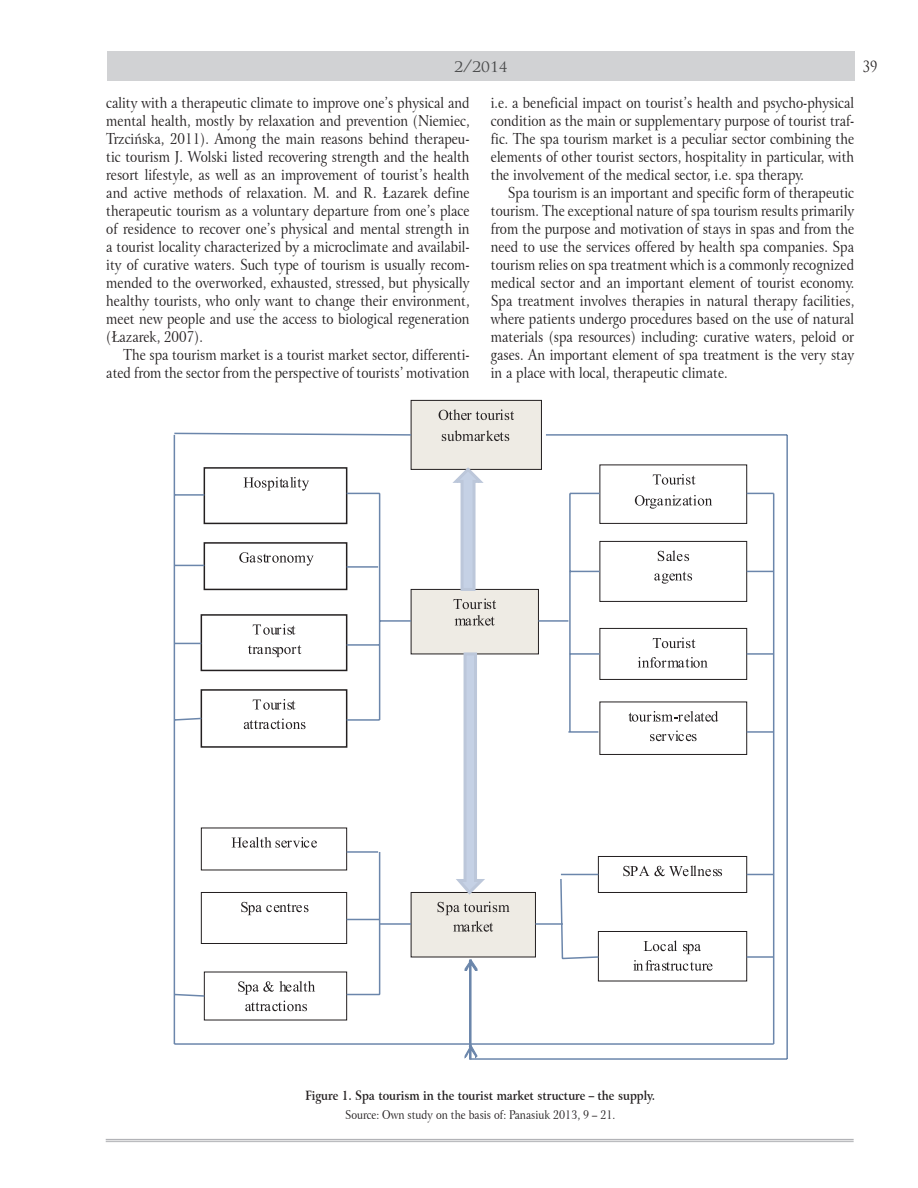
<style>
.page{position:relative;width:918px;height:1188px;background:#fff}
.page>*{position:absolute;margin:0;border:0;box-sizing:border-box;transform-origin:0 0}
.t1{font:16.5px "Trajan Pro";color:#4b4c4d}
.t2{font:15px/18px "Arrus CE";color:#231f20;text-align:justify;scale:.85 1}
.t3{font:15px "Trajan Pro";color:#231f20;scale:.85 1}
.t4{font:700 12.75px "Arrus CE";color:#231f20;scale:.85 1}
.t5{font:12px "Arrus CE";color:#231f20;scale:.85 1}
</style>
<div class="page">
<div style="left:107px;top:51px;width:748px;height:30px;background:#d1d2d4"></div>
<hr style="left:106px;top:1139px;width:748px;height:1px;background:#b2b3b7">
<hr style="left:106px;top:1141px;width:748px;height:1px;background:#b2b3b7">
<div style="left:411px;top:400px;width:130px;height:69px;background:#eeebe4"></div>
<div style="left:411px;top:400px;width:131px;height:70px;border:1px solid #231f20"></div>
<svg style="left:439px;top:409px;width:75px;height:11px"></svg>
<svg style="left:173px;top:432px;width:602px;height:613px"></svg>
<hr style="left:773px;top:493px;width:1px;height:551px;background:#6b86ab">
<svg style="left:465px;top:959px;width:12px;height:100px"></svg>
<hr style="left:470px;top:1058px;width:317px;height:2px;background:#6b86ab">
<hr style="left:546px;top:434px;width:241px;height:2px;background:#6b86ab">
<hr style="left:786px;top:435px;width:2px;height:624px;background:#6b86ab">
<p class="t1" style="left:454px;top:56px;width:55px">2/2014</p>
<p class="t3" style="left:863px;top:57px;width:19px">39</p>
<p class="t2" style="left:106px;top:94px;width:429px">cality with a therapeutic climate to improve one’s physical and mental health, mostly by relaxation and prevention (Niemiec, Trzcińska, 2011). Among the main reasons behind therapeu&shy;tic tourism J. Wolski listed recovering strength and the health resort lifestyle, as well as an improvement of tourist’s health and active methods of relaxation. M. and R. Łazarek define therapeutic tourism as a voluntary departure from one’s place of residence to recover one’s physical and mental strength in a tourist locality characterized by a microclimate and availabil&shy;ity of curative waters. Such type of tourism is usually recom&shy;mended to the overworked, exhausted, stressed, but physically healthy tourists, who only want to change their environment, meet new people and use the access to biological regeneration (Łazarek, 2007).</p>
<p class="t2" style="left:106px;top:346px;width:429px;text-align:right">The spa tourism market is a tourist market sector, differenti&shy;ated from the sector from the perspective of tourists’ motivation</p>
<p class="t2" style="left:491px;top:94px;width:429px">i.e. a beneficial impact on tourist’s health and psycho-physical condition as the main or supplementary purpose of tourist traf&shy;fic. The spa tourism market is a peculiar sector combining the elements of other tourist sectors, hospitality in particular, with the involvement of the medical sector, i.e. spa therapy.</p>
<p class="t2" style="left:491px;top:184px;width:429px;text-indent:17px">Spa tourism is an important and specific form of therapeutic tourism. The exceptional nature of spa tourism results primarily from the purpose and motivation of stays in spas and from the need to use the services offered by health spa companies. Spa tourism relies on spa treatment which is a commonly recognized medical sector and an important element of tourist economy.<br>Spa treatment involves therapies in natural therapy facilities, where patients undergo procedures based on the use of natural materials (spa resources) including: curative waters, peloid or gases. An important element of spa treatment is the very stay in a place with local, therapeutic climate.</p>
<p class="t4" style="left:305px;top:1087px;width:413px">Figure 1. Spa tourism in the tourist market structure – the supply.</p>
<p class="t5" style="left:345px;top:1107px;width:319px">Source: Own study on the basis of: Panasiuk 2013, 9 – 21.</p>
</div>
